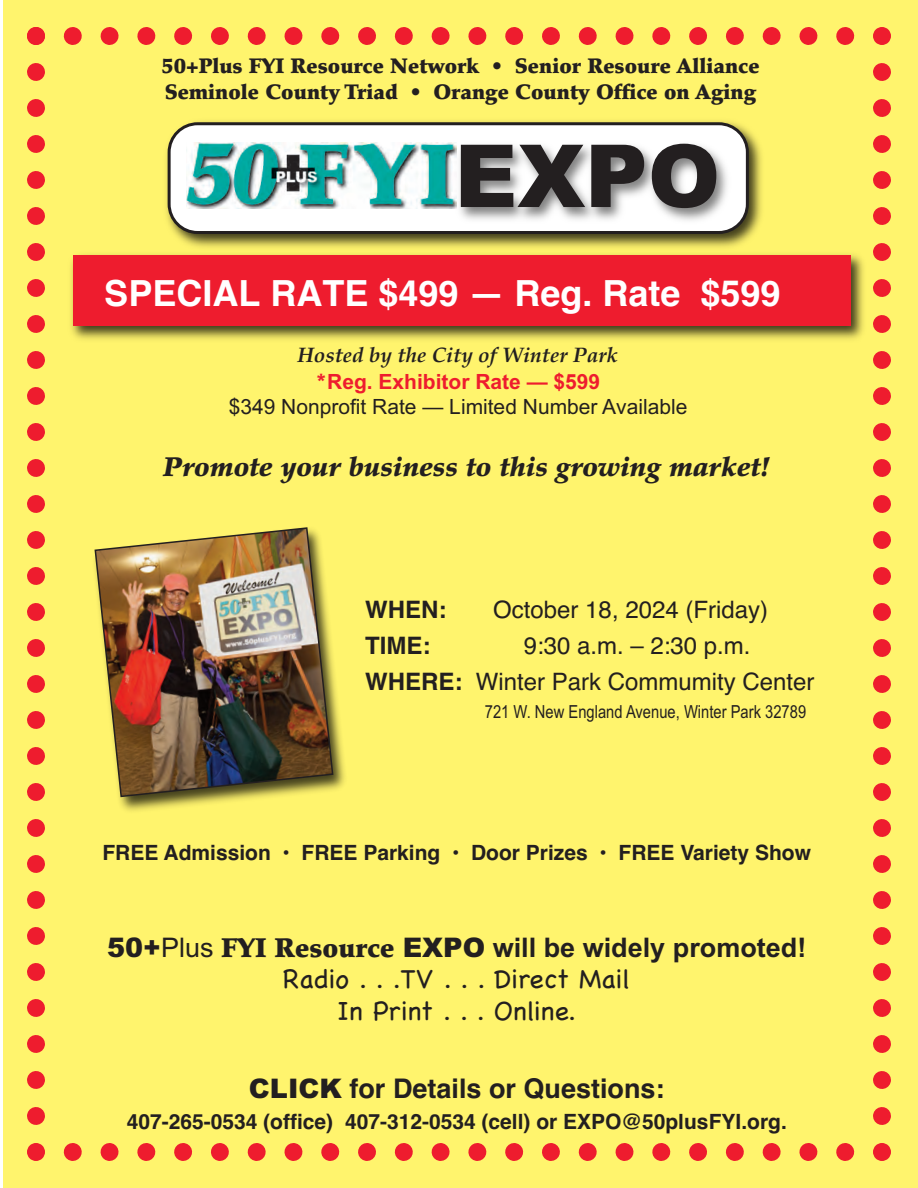
<style>
.page{position:relative;width:918px;height:1188px;background:#fff}
.page>*{position:absolute;margin:0;border:0;box-sizing:border-box;transform-origin:0 0}
.t1{font:900 87px "Arial";color:#231f20}
.t2{font:700 36px "Helvetica";color:#fff}
.t3{font:700 27px "Arial";color:#231f20}
.t4{font:27px/31.5px "Chalkboard";color:#231f20;text-align:center}
.t5{font:italic 900 27px "Palatino";color:#231f20}
.t6{font:700 27px "Helvetica";color:#231f20}
.t7{font:24px/36px "Helvetica";color:#231f20}
.t8{font:700 24px "Helvetica";color:#231f20}
.t9{font:700 21px "Helvetica";color:#231f20}
.t10{font:900 21px/25.5px "Palatino";color:#231f20}
.t11{font:21px/25.7px "Arial";color:#231f20;text-align:center}
.t12{font:italic 700 21px "Palatino";color:#231f20}
.t13{font:18px "Arial Narrow";color:#231f20}
.s1{font-style:inherit}
.s2{font-weight:900;color:#ee1c2e}
.s3{font-weight:700;color:#ee1c2e}
.s4{font-weight:700}
.s5{font-weight:900}
.s6{font-weight:400}
.s7{font-family:"Palatino";font-weight:900}
.s8{font-family:"Arial";font-weight:900}
</style>
<div class="page">
<div style="left:3px;top:0;width:915px;height:1188px;background:#fff46d"></div>
<svg style="left:27px;top:63px;width:18px;height:1098px"></svg>
<svg style="left:27px;top:27px;width:828px;height:18px"></svg>
<svg style="left:873px;top:27px;width:18px;height:1098px"></svg>
<svg style="left:63px;top:1143px;width:828px;height:18px"></svg>
<img style="left:166px;top:121px;width:563px;height:127px">
<svg style="left:168px;top:122px;width:234px;height:112px;background:#d0cfc8"></svg>
<div style="left:182px;top:140px;width:274px;height:83px;background:#fff"></div>
<img style="left:186px;top:143px;width:216px;height:65px">
<img style="left:402px;top:122px;width:360px;height:126px">
<img style="left:119px;top:677px;width:226px;height:134px">
<img style="left:94px;top:527px;width:240px;height:271px">
<img style="left:71px;top:254px;width:793px;height:86px">
<div style="left:73px;top:255px;width:777px;height:71px;background:#ee1c2e"></div>
<p class="t10" style="left:161px;top:55px;width:600px">50+Plus FYI Resource Network • Senior Resoure Alliance<br>Seminole County Triad • Orange County Office on Aging</p>
<h1 class="t1" style="left:455px;top:126px;width:267px">EXPO</h1>
<h2 class="t2" style="left:104px;top:273px;width:678px"><span class="s1">SPECIAL RATE</span> $4<span class="s1">9</span>9 — Reg. Rate $599</h2>
<p class="t12" style="left:297px;top:347px;width:322px">Hosted by the City of Winter Park</p>
<p class="t11" style="left:229px;top:368px;width:460px"><span class="s2">*</span><span class="s3">Reg. Exhibitor Rate — $599<br></span>$349 Nonprofit Rate — Limited Number Available</p>
<p class="t5" style="left:163px;top:456px;width:608px">Promote your business to this growing market!</p>
<p class="t8" style="left:365px;top:595px;width:83px">WHEN:</p>
<p class="t7" style="left:493px;top:591px;width:276px">October 18, 2024 (Friday)</p>
<p class="t8" style="left:365px;top:631px;width:67px">TIME:</p>
<p class="t7" style="left:365px;top:627px;width:451px;text-indent:159px">9:30 a.m. – 2:30 p.m.<br><span class="s4">WHERE:</span> Winter Park Commumity Center</p>
<p class="t13" style="left:485px;top:701px;width:323px">721 W. New England Avenue, Winter Park 32789</p>
<p class="t9" style="left:102px;top:840px;width:710px">FREE Admission • FREE Parking • Door Prizes • FREE Variety Show</p>
<p class="t3" style="left:107px;top:932px;width:701px"><span class="s5">50+</span><span class="s6">Plus</span> <span class="s7">FYI Resource</span> <span class="s5">EXPO</span> will be widely promoted!</p>
<p class="t4" style="left:283px;top:964px;width:350px">Radio . . .TV . . . Direct Mail<br>In Print . . . Online.</p>
<p class="t6" style="left:249px;top:1073px;width:417px"><span class="s8">CLICK</span> for Details or Questions:</p>
<p class="t9" style="left:127px;top:1110px;width:662px">407-265-0534 (office) 407-312-0534 (cell) or EXPO@50plusFYI.org.</p>
</div>
